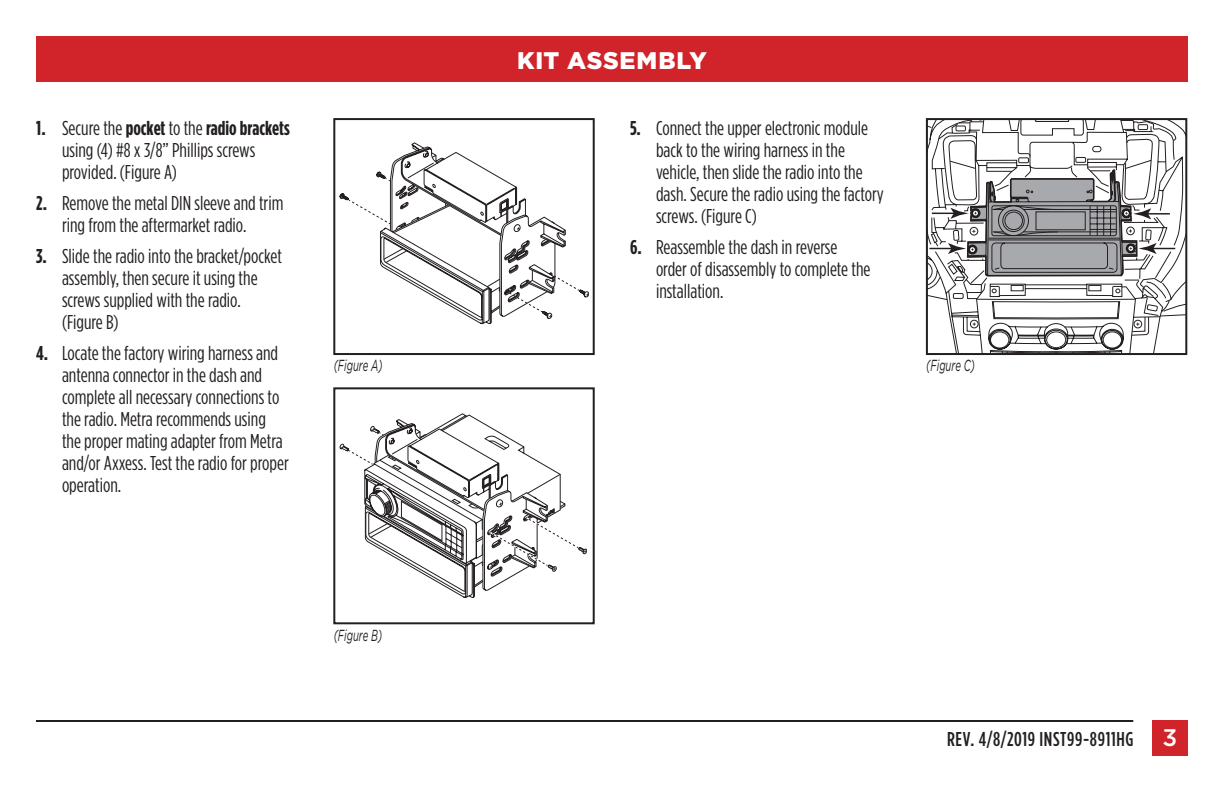
<style>
.page{position:relative;width:1224px;height:792px;background:#fff}
.page>*{position:absolute;margin:0;border:0;box-sizing:border-box;transform-origin:0 0}
.t1{font:900 24px "Gotham";letter-spacing:.03em;color:#fff}
.t2{font:20px/22px "Gotham Condensed";color:#231f20}
.t3{font:500 20px "Gotham Condensed";letter-spacing:.03em;color:#231f20}
.t4{font:italic 16px "Gotham";color:#231f20;scale:.6 1}
.s1{font-weight:700}
.s2{font-family:"Gotham";font-size:24px;color:#fff}
</style>
<div class="page">
<div style="left:36px;top:36px;width:1152px;height:45px;background:#d1232a"></div>
<hr style="left:36px;top:720px;width:1097px;height:2px;background:#231f20">
<div style="left:1152px;top:720px;width:36px;height:36px;background:#d1232a"></div>
<svg style="left:340px;top:414px;width:247px;height:184px"></svg>
<div style="left:333px;top:387px;width:262px;height:237px;border:2px solid #231f20"></div>
<svg style="left:340px;top:143px;width:249px;height:181px"></svg>
<div style="left:333px;top:118px;width:262px;height:237px;border:2px solid #231f20"></div>
<svg style="left:941px;top:121px;width:243px;height:195px"></svg>
<svg style="left:929px;top:170px;width:246px;height:182px"></svg>
<div style="left:926px;top:118px;width:261px;height:237px;border:2px solid #231f20"></div>
<p class="t2" style="left:62px;top:117px;width:229px;text-indent:-26px"><span class="s1">1.</span> Secure the <span class="s1">pocket</span> to the <span class="s1">radio brackets </span>using (4) #8 x 3/8” Phillips screws provided. (Figure A)</p>
<p class="t2" style="left:36px;top:192px;width:249px;text-align:center"><span class="s1">2.</span> Remove the metal DIN sleeve and trim ring from the aftermarket radio.</p>
<p class="t2" style="left:62px;top:245px;width:222px;text-indent:-26px"><span class="s1">3.</span> Slide the radio into the bracket/pocket assembly, then secure it using the screws supplied with the radio. (Figure B)</p>
<p class="t2" style="left:62px;top:342px;width:228px;text-indent:-26px"><span class="s1">4.</span> Locate the factory wiring harness and antenna connector in the dash and complete all necessary connections to the radio. Metra recommends using the proper mating adapter from Metra and/or Axxess. Test the radio for proper operation.</p>
<p class="t1" style="left:517px;top:47px;width:191px">KIT ASSEMBLY</p>
<p class="t2" style="left:656px;top:117px;width:229px;text-indent:-26px"><span class="s1">5.</span> Connect the upper electronic module back to the wiring harness in the vehicle, then slide the radio into the dash. Secure the radio using the factory screws. (Figure C)</p>
<p class="t2" style="left:656px;top:236px;width:216px;text-indent:-26px"><span class="s1">6.</span> Reassemble the dash in reverse order of disassembly to complete the installation.</p>
<p class="t4" style="left:334px;top:357px;width:83px">(Figure A)</p>
<p class="t4" style="left:926px;top:357px;width:83px">(Figure C)</p>
<p class="t4" style="left:334px;top:626px;width:83px">(Figure B)</p>
<p class="t3" style="left:947px;top:728px;width:232px">REV. 4/8/2019 INST99-8911HG <span class="s2">3</span></p>
</div>
